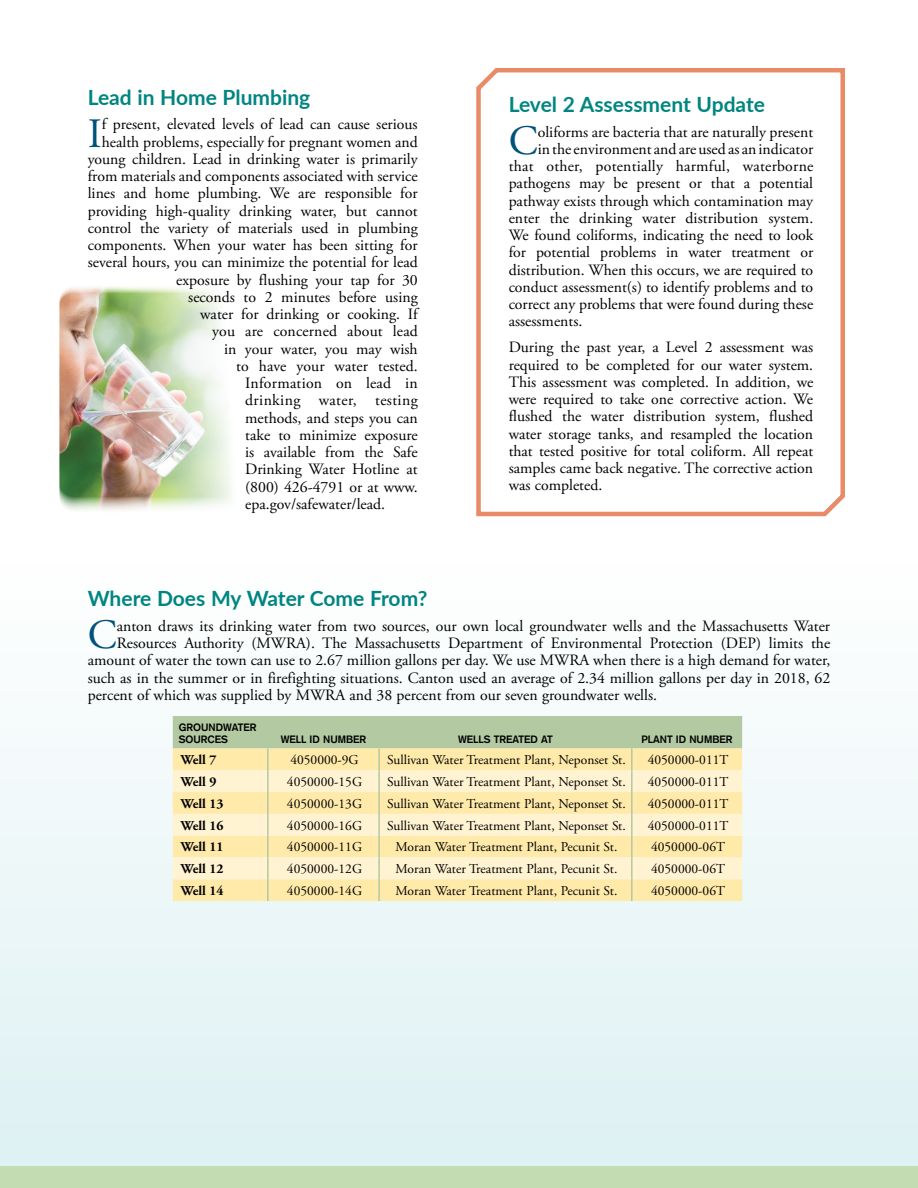
<style>
.page{position:relative;width:918px;height:1188px;background:#fff}
.page>*{position:absolute;margin:0;border:0;box-sizing:border-box;transform-origin:0 0}
.Initial_Cap{font:41.7px "Adobe Garamond Pro";color:#00527a}
.Article_Headline-19{font:700 21px "Lato";color:#008581}
.Initial_Cap-2{font:15.75px "Adobe Garamond Pro";color:#000}
.First_Paragraph{font:15.75px/17.2px "Adobe Garamond Pro";color:#000;text-align:justify}
.Initial_Cap-3{font:15.75px "Adobe Garamond Pro";letter-spacing:.025em;color:#000}
.Table_Text{font:13.5px "Adobe Garamond Pro";color:#000}
.Table_Text-2{font:700 13.5px "Adobe Garamond Pro";color:#000}
.Table_Headers{font:700 10.5px/12px "Akzidenz Grotesk";color:#000}
</style>
<div class="page">
<div style="left:0;top:1166px;width:918px;height:22px;background:#c4dcb1"></div>
<div style="left:0;top:567px;width:918px;height:599px;background:linear-gradient(to bottom,#fefefe,#def1f3)"></div>
<img style="left:59px;top:287px;width:172px;height:223px">
<svg style="left:476px;top:68px;width:369px;height:449px"></svg>
<div style="left:173px;top:716px;width:569px;height:33px;background:#b3c9a2"></div>
<div style="left:173px;top:749px;width:569px;height:152px;background:#ffeaaa"></div>
<svg style="left:173px;top:770px;width:569px;height:109px;background:#feefc1"></svg>
<hr style="left:267px;top:749px;width:2px;height:21px;background:#b3c9a2">
<hr style="left:267px;top:770px;width:2px;height:22px;background:#b3c9a2">
<hr style="left:267px;top:792px;width:2px;height:22px;background:#b3c9a2">
<hr style="left:267px;top:814px;width:2px;height:22px;background:#b3c9a2">
<hr style="left:267px;top:836px;width:2px;height:21px;background:#b3c9a2">
<hr style="left:267px;top:857px;width:2px;height:22px;background:#b3c9a2">
<hr style="left:267px;top:879px;width:2px;height:22px;background:#b3c9a2">
<hr style="left:378px;top:749px;width:2px;height:21px;background:#b3c9a2">
<hr style="left:631px;top:749px;width:2px;height:21px;background:#b3c9a2">
<hr style="left:378px;top:770px;width:2px;height:22px;background:#b3c9a2">
<hr style="left:631px;top:770px;width:2px;height:22px;background:#b3c9a2">
<hr style="left:378px;top:792px;width:2px;height:22px;background:#b3c9a2">
<hr style="left:631px;top:792px;width:2px;height:22px;background:#b3c9a2">
<hr style="left:378px;top:814px;width:2px;height:22px;background:#b3c9a2">
<hr style="left:631px;top:814px;width:2px;height:22px;background:#b3c9a2">
<hr style="left:378px;top:836px;width:2px;height:21px;background:#b3c9a2">
<hr style="left:631px;top:836px;width:2px;height:21px;background:#b3c9a2">
<hr style="left:378px;top:857px;width:2px;height:22px;background:#b3c9a2">
<hr style="left:631px;top:857px;width:2px;height:22px;background:#b3c9a2">
<hr style="left:378px;top:879px;width:2px;height:22px;background:#b3c9a2">
<hr style="left:631px;top:879px;width:2px;height:22px;background:#b3c9a2">
<p class="Article_Headline-19" style="left:88px;top:82px;width:224px">Lead in Home Plumbing</p>
<p class="Initial_Cap" style="left:88px;top:108px;width:16px">I</p>
<p class="Initial_Cap-2" style="left:102px;top:115px;width:317px">f present, elevated levels of lead can cause serious</p>
<p class="Initial_Cap-2" style="left:102px;top:132px;width:317px">health problems, especially for pregnant women and</p>
<p class="Initial_Cap-2" style="left:88px;top:149px;width:331px">young children. Lead in drinking water is primarily</p>
<p class="Initial_Cap-2" style="left:88px;top:167px;width:332px">from materials and components associated with service</p>
<p class="Initial_Cap-2" style="left:88px;top:184px;width:332px">lines and home plumbing. We are responsible for</p>
<p class="Initial_Cap-2" style="left:88px;top:201px;width:331px">providing high-quality drinking water, but cannot</p>
<p class="Initial_Cap-2" style="left:88px;top:218px;width:332px">control the variety of materials used in plumbing</p>
<p class="Initial_Cap-2" style="left:88px;top:236px;width:331px">components. When your water has been sitting for</p>
<p class="Initial_Cap-2" style="left:88px;top:253px;width:331px">several hours, you can minimize the potential for lead</p>
<p class="Initial_Cap-2" style="left:176px;top:270px;width:243px">exposure by flushing your tap for 30</p>
<p class="Initial_Cap-2" style="left:188px;top:287px;width:231px">seconds to 2 minutes before using</p>
<p class="Initial_Cap-2" style="left:200px;top:305px;width:219px">water for drinking or cooking. If</p>
<p class="Initial_Cap-2" style="left:212px;top:322px;width:207px">you are concerned about lead</p>
<p class="Initial_Cap-2" style="left:224px;top:339px;width:195px">in your water, you may wish</p>
<p class="Initial_Cap-2" style="left:236px;top:356px;width:183px">to have your water tested.</p>
<p class="Initial_Cap-2" style="left:245px;top:374px;width:174px">Information on lead in</p>
<p class="Initial_Cap-3" style="left:245px;top:391px;width:174px">drinking water, testing</p>
<p class="Initial_Cap-2" style="left:245px;top:408px;width:174px">methods, and steps you can</p>
<p class="Initial_Cap-2" style="left:245px;top:425px;width:174px">take to minimize exposure</p>
<p class="Initial_Cap-2" style="left:245px;top:443px;width:174px">is available from the Safe</p>
<p class="Initial_Cap-2" style="left:245px;top:460px;width:174px">Drinking Water Hotline at</p>
<p class="Initial_Cap-2" style="left:245px;top:477px;width:174px">(800) 426-4791 or at www.</p>
<p class="Initial_Cap-2" style="left:245px;top:494px;width:141px">epa.gov/safewater/lead.</p>
<p class="Article_Headline-19" style="left:509px;top:89px;width:258px">Level 2 Assessment Update</p>
<p class="Initial_Cap" style="left:509px;top:116px;width:31px">C</p>
<p class="Initial_Cap-2" style="left:538px;top:122px;width:277px">oliforms are bacteria that are naturally present</p>
<p class="Initial_Cap-2" style="left:538px;top:139px;width:277px">in the environment and are used as an indicator</p>
<p class="Initial_Cap-2" style="left:509px;top:157px;width:306px">that other, potentially harmful, waterborne</p>
<p class="Initial_Cap-2" style="left:509px;top:174px;width:306px">pathogens may be present or that a potential</p>
<p class="Initial_Cap-2" style="left:509px;top:191px;width:306px">pathway exists through which contamination may</p>
<p class="Initial_Cap-2" style="left:509px;top:208px;width:306px">enter the drinking water distribution system.</p>
<p class="Initial_Cap-2" style="left:509px;top:226px;width:306px">We found coliforms, indicating the need to look</p>
<p class="Initial_Cap-2" style="left:509px;top:243px;width:306px">for potential problems in water treatment or</p>
<p class="Initial_Cap-2" style="left:509px;top:260px;width:306px">distribution. When this occurs, we are required to</p>
<p class="Initial_Cap-2" style="left:509px;top:277px;width:306px">conduct assessment(s) to identify problems and to</p>
<p class="Initial_Cap-2" style="left:509px;top:295px;width:306px">correct any problems that were found during these</p>
<p class="Initial_Cap-2" style="left:509px;top:312px;width:75px">assessments.</p>
<p class="First_Paragraph" style="left:509px;top:339px;width:306px">During the past year, a Level 2 assessment was required to be completed for our water system.<br>This assessment was completed. In addition, we were required to take one corrective action. We flushed the water distribution system, flushed water storage tanks, and resampled the location that tested positive for total coliform. All repeat samples came back negative. The corrective action was completed.</p>
<p class="Article_Headline-19" style="left:88px;top:583px;width:341px">Where Does My Water Come From?</p>
<p class="Initial_Cap" style="left:88px;top:610px;width:31px">C</p>
<p class="Initial_Cap-2" style="left:117px;top:616px;width:715px">anton draws its drinking water from two sources, our own local groundwater wells and the Massachusetts Water</p>
<p class="Initial_Cap-2" style="left:117px;top:634px;width:715px">Resources Authority (MWRA). The Massachusetts Department of Environmental Protection (DEP) limits the</p>
<p class="Initial_Cap-2" style="left:88px;top:651px;width:744px">amount of water the town can use to 2.67 million gallons per day. We use MWRA when there is a high demand for water,</p>
<p class="Initial_Cap-2" style="left:88px;top:668px;width:744px">such as in the summer or in firefighting situations. Canton used an average of 2.34 million gallons per day in 2018, 62</p>
<p class="Initial_Cap-2" style="left:88px;top:685px;width:571px">percent of which was supplied by MWRA and 38 percent from our seven groundwater wells.</p>
<p class="Table_Headers" style="left:179px;top:721px;width:79px">GROUNDWATER<br>SOURCES</p>
<p class="Table_Headers" style="left:281px;top:733px;width:87px">WELL ID NUMBER</p>
<p class="Table_Headers" style="left:458px;top:733px;width:96px">WELLS TREATED AT</p>
<p class="Table_Headers" style="left:642px;top:733px;width:92px">PLANT ID NUMBER</p>
<p class="Table_Text-2" style="left:181px;top:752px;width:37px">Well 7</p>
<p class="Table_Text" style="left:290px;top:752px;width:70px">4050000-9G</p>
<p class="Table_Text" style="left:387px;top:752px;width:240px">Sullivan Water Treatment Plant, Neponset St.</p>
<p class="Table_Text" style="left:648px;top:752px;width:82px">4050000-011T</p>
<p class="Table_Text-2" style="left:181px;top:774px;width:37px">Well 9</p>
<p class="Table_Text" style="left:287px;top:774px;width:77px">4050000-15G</p>
<p class="Table_Text" style="left:387px;top:774px;width:240px">Sullivan Water Treatment Plant, Neponset St.</p>
<p class="Table_Text" style="left:648px;top:774px;width:82px">4050000-011T</p>
<p class="Table_Text-2" style="left:181px;top:796px;width:44px">Well 13</p>
<p class="Table_Text" style="left:287px;top:795px;width:77px">4050000-13G</p>
<p class="Table_Text" style="left:387px;top:795px;width:240px">Sullivan Water Treatment Plant, Neponset St.</p>
<p class="Table_Text" style="left:648px;top:795px;width:82px">4050000-011T</p>
<p class="Table_Text-2" style="left:181px;top:818px;width:44px">Well 16</p>
<p class="Table_Text" style="left:287px;top:817px;width:77px">4050000-16G</p>
<p class="Table_Text" style="left:387px;top:817px;width:240px">Sullivan Water Treatment Plant, Neponset St.</p>
<p class="Table_Text" style="left:648px;top:817px;width:82px">4050000-011T</p>
<p class="Table_Text-2" style="left:181px;top:839px;width:44px">Well 11</p>
<p class="Table_Text" style="left:287px;top:839px;width:77px">4050000-11G</p>
<p class="Table_Text" style="left:396px;top:839px;width:223px">Moran Water Treatment Plant, Pecunit St.</p>
<p class="Table_Text" style="left:651px;top:839px;width:75px">4050000-06T</p>
<p class="Table_Text-2" style="left:181px;top:861px;width:44px">Well 12</p>
<p class="Table_Text" style="left:287px;top:861px;width:77px">4050000-12G</p>
<p class="Table_Text" style="left:396px;top:861px;width:223px">Moran Water Treatment Plant, Pecunit St.</p>
<p class="Table_Text" style="left:651px;top:861px;width:75px">4050000-06T</p>
<p class="Table_Text-2" style="left:181px;top:883px;width:44px">Well 14</p>
<p class="Table_Text" style="left:287px;top:883px;width:77px">4050000-14G</p>
<p class="Table_Text" style="left:396px;top:883px;width:223px">Moran Water Treatment Plant, Pecunit St.</p>
<p class="Table_Text" style="left:651px;top:883px;width:75px">4050000-06T</p>
</div>
